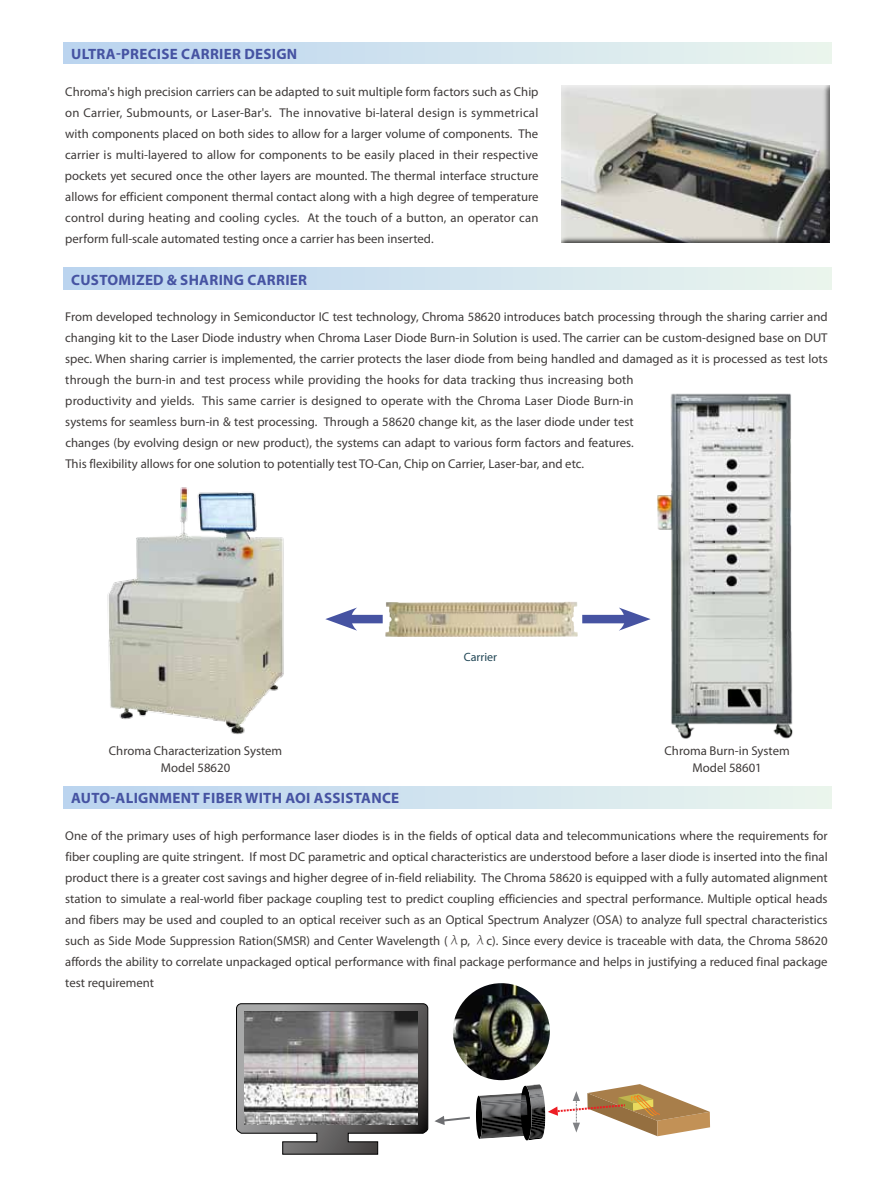
<style>
.page{position:relative;width:893px;height:1191px;background:#fff}
.page>*{position:absolute;margin:0;border:0;box-sizing:border-box;transform-origin:0 0}
.t1{font:700 15px "Myriad Pro";letter-spacing:.02em;color:#4653a2}
.t2{font:12.75px/21px "Myriad Pro";color:#3e3a39;text-align:justify}
.t3{font:12px "Myriad Pro";color:#224756}
.s1{font-family:"AR Hei B5";font-weight:500}
</style>
<div class="page">
<img style="left:657px;top:393px;width:136px;height:346px">
<img style="left:385px;top:601px;width:193px;height:36px">
<img style="left:107px;top:487px;width:177px;height:247px">
<div style="left:344px;top:615px;width:39px;height:8px;background:#4653a2"></div>
<svg style="left:325px;top:607px;width:32px;height:23px"></svg>
<div style="left:582px;top:615px;width:50px;height:8px;background:#4653a2"></div>
<svg style="left:619px;top:607px;width:32px;height:23px"></svg>
<div style="left:476px;top:1095px;width:6px;height:43px;background:#000;border-radius:50%"></div>
<svg style="left:236px;top:1002px;width:236px;height:153px"></svg>
<img style="left:245px;top:1011px;width:173px;height:113px">
<img style="left:453px;top:983px;width:97px;height:97px;border-radius:48px">
<svg style="left:479px;top:1084px;width:231px;height:56px"></svg>
<div style="left:64px;top:43px;width:767px;height:21px;background:linear-gradient(to right,#b9d3f0,#eaf5ed)"></div>
<div style="left:64px;top:268px;width:767px;height:21px;background:linear-gradient(to right,#b9d3f0,#eaf5ed)"></div>
<div style="left:64px;top:787px;width:767px;height:21px;background:linear-gradient(to right,#b9d3f0,#eaf5ed)"></div>
<div style="left:559px;top:84px;width:270px;height:161px;background:#000;opacity:.75"></div>
<p class="t1" style="left:71px;top:44px;width:228px">ULTRA-PRECISE CARRIER DESIGN</p>
<p class="t2" style="left:65px;top:81px;width:475px">Chroma's high precision carriers can be adapted to suit multiple form factors such as Chip on Carrier, Submounts, or Laser-Bar's. The innovative bi-lateral design is symmetrical with components placed on both sides to allow for a larger volume of components. The carrier is multi-layered to allow for components to be easily placed in their respective pockets yet secured once the other layers are mounted. The thermal interface structure allows for efficient component thermal contact along with a high degree of temperature control during heating and cooling cycles. At the touch of a button, an operator can perform full-scale automated testing once a carrier has been inserted.</p>
<p class="t1" style="left:71px;top:270px;width:237px">CUSTOMIZED &amp; SHARING CARRIER</p>
<p class="t2" style="left:65px;top:306px;width:764px;text-align:left">From developed technology in Semiconductor IC test technology, Chroma 58620 introduces batch processing through the sharing carrier and changing kit to the Laser Diode industry when Chroma Laser Diode Burn-in Solution is used. The carrier can be custom-designed base on DUT spec. When sharing carrier is implemented, the carrier protects the laser diode from being handled and damaged as it is processed as test lots through the burn-in and test process while providing the hooks for data tracking thus increasing both<br>productivity and yields. This same carrier is designed to operate with the Chroma Laser Diode Burn-in<br>systems for seamless burn-in &amp; test processing. Through a 58620 change kit, as the laser diode under test<br>changes (by evolving design or new product), the systems can adapt to various form factors and features.<br>This flexibility allows for one solution to potentially test TO-Can, Chip on Carrier, Laser-bar, and etc.</p>
<p class="t2" style="left:109px;top:742px;width:175px;line-height:16.5px;text-align:center">Chroma Characterization System<br>Model 58620</p>
<p class="t1" style="left:71px;top:788px;width:330px">AUTO-ALIGNMENT FIBER WITH AOI ASSISTANCE</p>
<p class="t3" style="left:464px;top:649px;width:35px">Carrier</p>
<p class="t2" style="left:664px;top:742px;width:127px;line-height:16.5px;text-align:center">Chroma Burn-in System<br>Model 58601</p>
<p class="t2" style="left:65px;top:825px;width:764px">One of the primary uses of high performance laser diodes is in the fields of optical data and telecommunications where the requirements for fiber coupling are quite stringent. If most DC parametric and optical characteristics are understood before a laser diode is inserted into the final product there is a greater cost savings and higher degree of in-field reliability. The Chroma 58620 is equipped with a fully automated alignment station to simulate a real-world fiber package coupling test to predict coupling efficiencies and spectral performance. Multiple optical heads and fibers may be used and coupled to an optical receiver such as an Optical Spectrum Analyzer (OSA) to analyze full spectral characteristics such as Side Mode Suppression Ration(SMSR) and Center Wavelength (<span class="s1">λ</span>p, <span class="s1">λ</span>c). Since every device is traceable with data, the Chroma 58620 affords the ability to correlate unpackaged optical performance with final package performance and helps in justifying a reduced final package test requirement</p>
</div>
